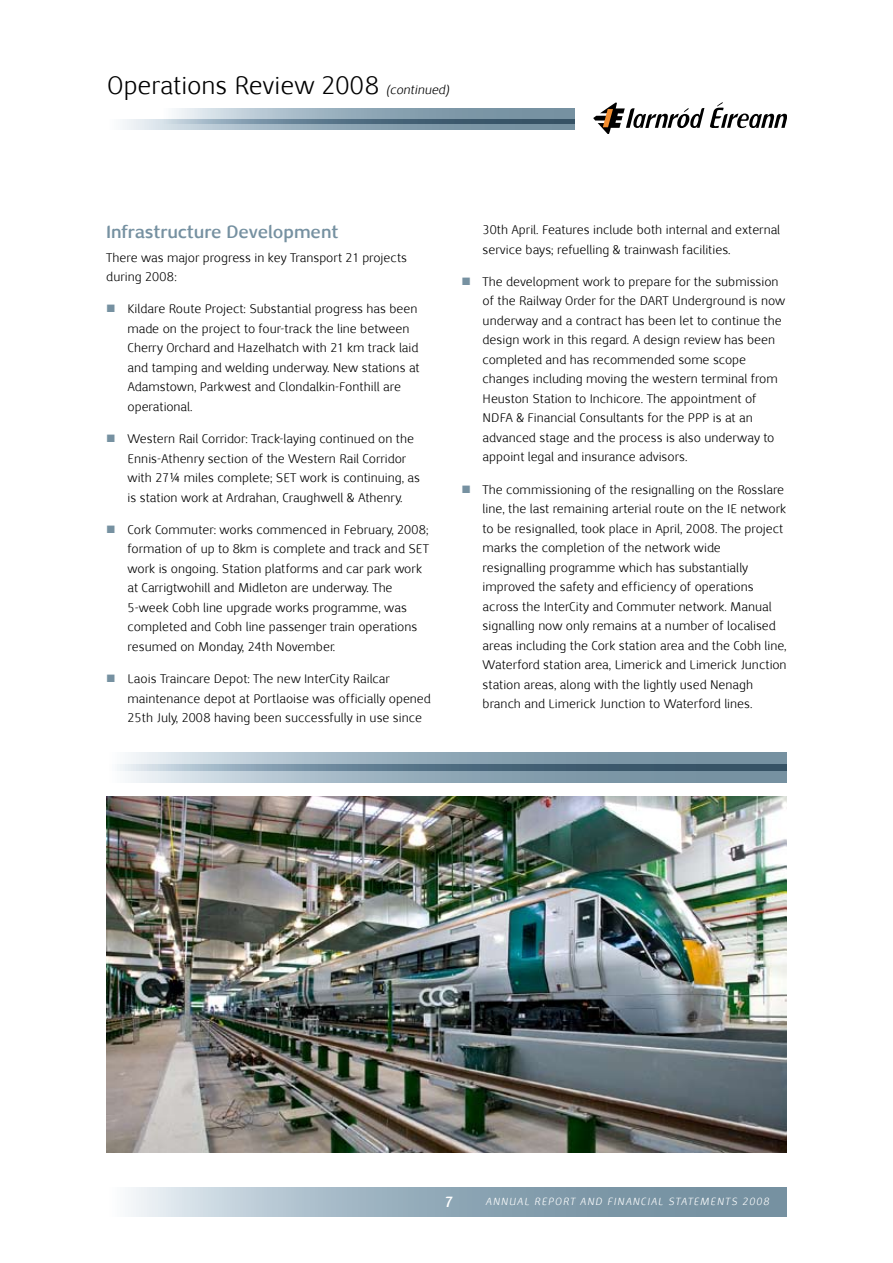
<style>
.page{position:relative;width:893px;height:1263px;background:#fff}
.page>*{position:absolute;margin:0;border:0;box-sizing:border-box;transform-origin:0 0}
.t1{font:25.5px "Nexus Sans";color:#000}
.t2{font:700 18px "Nexus Sans";color:#7691a1}
.t3{font:italic 700 15px "Nexus Sans";color:#fff}
.t4{font:12.75px/19.5px "Nexus Sans";color:#000}
.t5{font:italic 10.5px "Nexus Sans";letter-spacing:.1em;color:#fff}
.s1{font-style:italic;font-size:12.75px}
.s2{color:#7691a1}
</style>
<div class="page">
<svg style="left:174px;top:108px;width:401px;height:11px;background:#9ab0bd"></svg>
<svg style="left:122px;top:119px;width:453px;height:11px;background:#849bab"></svg>
<svg style="left:128px;top:1187px;width:659px;height:30px;background:#9aafbd"></svg>
<svg style="left:593px;top:102px;width:194px;height:32px"></svg>
<img style="left:106px;top:796px;width:681px;height:356px">
<svg style="left:128px;top:753px;width:659px;height:29px;background:#9aafbd"></svg>
<svg style="left:117px;top:764px;width:670px;height:7px;background:#647e90"></svg>
<h1 class="t1" style="left:107px;top:70px;width:344px">Operations Review 2008 <span class="s1">(continued)</span></h1>
<h2 class="t2" style="left:106px;top:220px;width:233px">Infrastructure Development</h2>
<p class="t4" style="left:106px;top:248px;width:302px">There was major progress in key Transport 21 projects during 2008:</p>
<p class="t4" style="left:128px;top:299px;width:294px;text-indent:-21px"><span class="s2">■</span> Kildare Route Project: Substantial progress has been made on the project to four-track the line between Cherry Orchard and Hazelhatch with 21 km track laid and tamping and welding underway. New stations at Adamstown, Parkwest and Clondalkin-Fonthill are operational.</p>
<p class="t4" style="left:128px;top:429px;width:294px;text-indent:-21px"><span class="s2">■</span> Western Rail Corridor: Track-laying continued on the Ennis-Athenry section of the Western Rail Corridor with 27¼ miles complete; SET work is continuing, as is station work at Ardrahan, Craughwell &amp; Athenry.</p>
<p class="t4" style="left:128px;top:520px;width:303px;text-indent:-21px"><span class="s2">■</span> Cork Commuter: works commenced in February, 2008; formation of up to 8km is complete and track and SET work is ongoing. Station platforms and car park work at Carrigtwohill and Midleton are underway. The 5-week Cobh line upgrade works programme, was completed and Cobh line passenger train operations resumed on Monday, 24th November.</p>
<p class="t4" style="left:128px;top:669px;width:305px;text-indent:-21px"><span class="s2">■</span> Laois Traincare Depot: The new InterCity Railcar maintenance depot at Portlaoise was officially opened<br>25th July, 2008 having been successfully in use since</p>
<p class="t4" style="left:483px;top:220px;width:299px">30th April. Features include both internal and external service bays; refuelling &amp; trainwash facilities.</p>
<p class="t4" style="left:483px;top:272px;width:304px;text-indent:-21px"><span class="s2">■</span> The development work to prepare for the submission of the Railway Order for the DART Underground is now underway and a contract has been let to continue the design work in this regard. A design review has been completed and has recommended some scope changes including moving the western terminal from Heuston Station to Inchicore. The appointment of NDFA &amp; Financial Consultants for the PPP is at an advanced stage and the process is also underway to appoint legal and insurance advisors.</p>
<p class="t4" style="left:483px;top:480px;width:306px;text-indent:-21px"><span class="s2">■</span> The commissioning of the resignalling on the Rosslare line, the last remaining arterial route on the IE network to be resignalled, took place in April, 2008. The project marks the completion of the network wide resignalling programme which has substantially improved the safety and efficiency of operations across the InterCity and Commuter network. Manual signalling now only remains at a number of localised areas including the Cork station area and the Cobh line, Waterford station area, Limerick and Limerick Junction station areas, along with the lightly used Nenagh branch and Limerick Junction to Waterford lines.</p>
<p class="t3" style="left:443px;top:1192px;width:11px">7</p>
<p class="t5" style="left:486px;top:1195px;width:285px">ANNUAL REPORT AND FINANCIAL STATEMENTS 2008</p>
</div>
